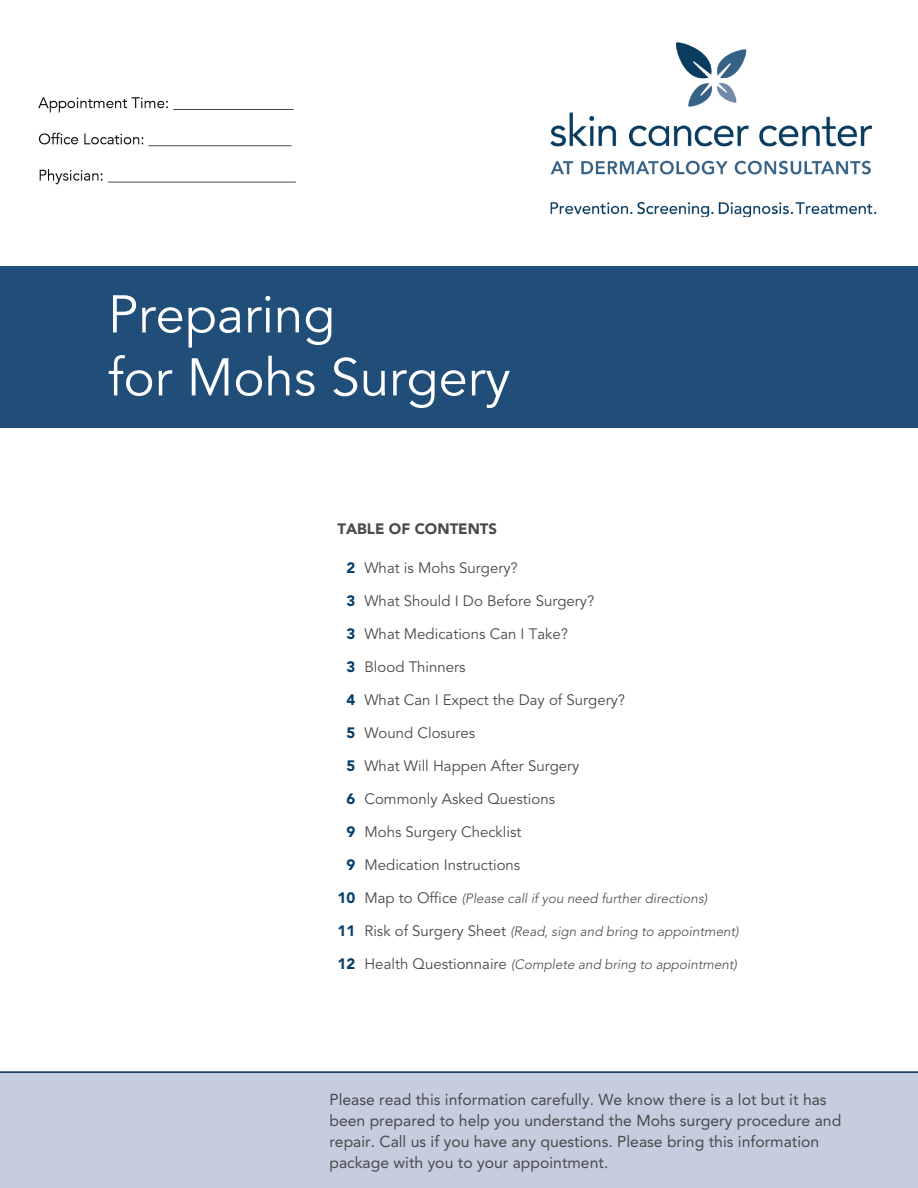
<style>
.page{position:relative;width:918px;height:1188px;background:#fff}
.page>*{position:absolute;margin:0;border:0;box-sizing:border-box;transform-origin:0 0}
.Default{font:52.5px/63px "Avenir";color:#fff}
.Main{font:15.75px/21px "Avenir";color:#494a4b}
.Default-2{font:15px "Avenir";color:#494a4b}
.Default-3{font:900 15px "Avenir";color:#494a4b}
.Default-4{font:italic 300 13.5px "Avenir";color:#494a4b}
.s1{font-weight:900;color:#053e6a}
.s2{font-weight:900;font-style:normal;font-size:15px;color:#053e6a}
.s3{font-weight:400;font-style:normal;font-size:15px}
</style>
<div class="page">
<div style="left:0;top:266px;width:918px;height:162px;background:#204e79"></div>
<div style="left:0;top:1071px;width:918px;height:117px;background:#c5cddf"></div>
<img style="left:550px;top:42px;width:327px;height:176px">
<img style="left:38px;top:97px;width:258px;height:88px">
<p class="Default" style="left:108px;top:284px;width:404px">Preparing<br>for Mohs Surgery</p>
<p class="Default-3" style="left:338px;top:520px;width:161px">TABLE OF CONTENTS</p>
<p class="Default-2" style="left:346px;top:559px;width:173px"><span class="s1">2</span> What is Mohs Surgery?</p>
<p class="Default-2" style="left:346px;top:592px;width:249px"><span class="s1">3</span> What Should I Do Before Surgery?</p>
<p class="Default-2" style="left:346px;top:625px;width:223px"><span class="s1">3</span> What Medications Can I Take?</p>
<p class="Default-2" style="left:346px;top:658px;width:121px"><span class="s1">3</span> Blood Thinners</p>
<p class="Default-2" style="left:346px;top:691px;width:280px"><span class="s1">4</span> What Can I Expect the Day of Surgery?</p>
<p class="Default-2" style="left:346px;top:724px;width:130px"><span class="s1">5</span> Wound Closures</p>
<p class="Default-2" style="left:346px;top:757px;width:235px"><span class="s1">5</span> What Will Happen After Surgery</p>
<p class="Default-2" style="left:346px;top:790px;width:210px"><span class="s1">6</span> Commonly Asked Questions</p>
<p class="Default-2" style="left:346px;top:823px;width:177px"><span class="s1">9</span> Mohs Surgery Checklist</p>
<p class="Default-2" style="left:346px;top:856px;width:176px"><span class="s1">9</span> Medication Instructions</p>
<p class="Default-4" style="left:338px;top:890px;width:371px"><span class="s2">10</span> <span class="s3">Map to Office</span> (Please call if you need further directions)</p>
<p class="Default-4" style="left:338px;top:923px;width:403px"><span class="s2">11</span> <span class="s3">Risk of Surgery Sheet</span> (Read, sign and bring to appointment)</p>
<p class="Default-4" style="left:338px;top:956px;width:401px"><span class="s2">12</span> <span class="s3">Health Questionnaire</span> (Complete and bring to appointment)</p>
<p class="Main" style="left:329px;top:1090px;width:513px">Please read this information carefully. We know there is a lot but it has been prepared to help you understand the Mohs surgery procedure and repair. Call us if you have any questions. Please bring this information package with you to your appointment.</p>
</div>
